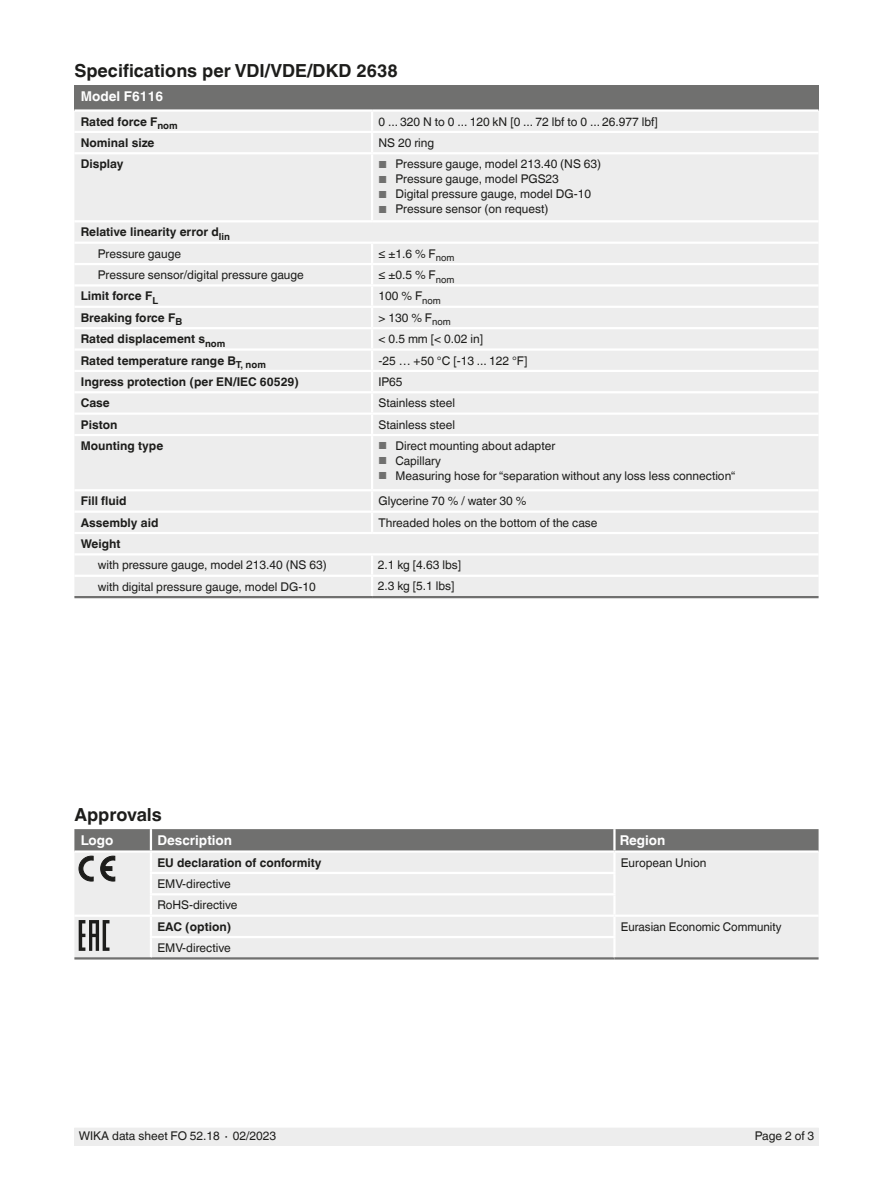
<style>
.page{position:relative;width:893px;height:1188px;background:#fff}
.page>*{position:absolute;margin:0;border:0;box-sizing:border-box;transform-origin:0 0}
.t1{font:700 18px "Helvetica World";color:#1d1d1b}
.t2{font:700 13.5px "Helvetica World";color:#fff}
.t3{font:12px/21.3px "Helvetica World";color:#1d1d1b}
.t4{font:700 12px/21.3px "Helvetica World";color:#1d1d1b}
.s1{font-size:10.2px;color:#70706f}
.s2{font-weight:400}
</style>
<div class="page">
<div style="left:74px;top:1128px;width:745px;height:17px;background:#ededed"></div>
<div style="left:74px;top:893px;width:745px;height:64px;background:#ededed"></div>
<hr style="left:151px;top:957px;width:463px;height:3px;background:#70706f">
<hr style="left:150px;top:893px;width:466px;height:2px;background:#fff">
<hr style="left:150px;top:895px;width:2px;height:20px;background:#fff">
<hr style="left:151px;top:915px;width:463px;height:2px;background:#fff">
<hr style="left:613px;top:895px;width:3px;height:20px;background:#fff">
<hr style="left:150px;top:936px;width:466px;height:2px;background:#fff">
<hr style="left:74px;top:915px;width:77px;height:2px;background:#fff">
<svg style="left:150px;top:917px;width:2px;height:40px"></svg>
<hr style="left:74px;top:957px;width:77px;height:3px;background:#70706f">
<hr style="left:614px;top:915px;width:205px;height:2px;background:#fff">
<hr style="left:613px;top:917px;width:3px;height:19px;background:#fff">
<hr style="left:613px;top:938px;width:3px;height:19px;background:#fff">
<hr style="left:614px;top:957px;width:205px;height:3px;background:#70706f">
<svg style="left:74px;top:829px;width:745px;height:64px;background:#c3c3c2"></svg>
<svg style="left:79px;top:920px;width:30px;height:31px"></svg>
<div style="left:74px;top:85px;width:745px;height:26px;background:#70706f"></div>
<div style="left:74px;top:112px;width:745px;height:484px;background:#ededed"></div>
<hr style="left:372px;top:596px;width:447px;height:2px;background:#70706f">
<hr style="left:74px;top:596px;width:298px;height:2px;background:#70706f">
<hr style="left:74px;top:109px;width:298px;height:3px;background:#fff">
<hr style="left:372px;top:109px;width:447px;height:3px;background:#fff">
<hr style="left:74px;top:131px;width:298px;height:2px;background:#fff">
<hr style="left:372px;top:131px;width:447px;height:2px;background:#fff">
<svg style="left:371px;top:112px;width:2px;height:40px"></svg>
<hr style="left:74px;top:152px;width:298px;height:2px;background:#fff">
<hr style="left:372px;top:152px;width:447px;height:2px;background:#fff">
<hr style="left:371px;top:154px;width:2px;height:66px;background:#fff">
<hr style="left:74px;top:220px;width:298px;height:2px;background:#fff">
<hr style="left:372px;top:220px;width:447px;height:2px;background:#fff">
<hr style="left:74px;top:242px;width:298px;height:2px;background:#fff">
<hr style="left:372px;top:242px;width:447px;height:2px;background:#fff">
<hr style="left:74px;top:263px;width:298px;height:2px;background:#fff">
<hr style="left:372px;top:263px;width:447px;height:2px;background:#fff">
<hr style="left:74px;top:284px;width:298px;height:3px;background:#fff">
<hr style="left:372px;top:284px;width:447px;height:3px;background:#fff">
<hr style="left:74px;top:306px;width:298px;height:2px;background:#fff">
<hr style="left:372px;top:306px;width:447px;height:2px;background:#fff">
<hr style="left:74px;top:327px;width:298px;height:2px;background:#fff">
<hr style="left:372px;top:327px;width:447px;height:2px;background:#fff">
<hr style="left:74px;top:348px;width:298px;height:3px;background:#fff">
<hr style="left:372px;top:348px;width:447px;height:3px;background:#fff">
<hr style="left:74px;top:370px;width:298px;height:2px;background:#fff">
<hr style="left:372px;top:370px;width:447px;height:2px;background:#fff">
<svg style="left:371px;top:244px;width:2px;height:147px"></svg>
<hr style="left:74px;top:391px;width:298px;height:2px;background:#fff">
<hr style="left:372px;top:391px;width:447px;height:2px;background:#fff">
<hr style="left:371px;top:393px;width:2px;height:20px;background:#fff">
<hr style="left:74px;top:413px;width:298px;height:2px;background:#fff">
<hr style="left:372px;top:413px;width:447px;height:2px;background:#fff">
<svg style="left:371px;top:415px;width:2px;height:19px"></svg>
<hr style="left:74px;top:434px;width:298px;height:2px;background:#fff">
<hr style="left:372px;top:434px;width:447px;height:2px;background:#fff">
<hr style="left:371px;top:436px;width:2px;height:53px;background:#fff">
<hr style="left:74px;top:489px;width:298px;height:2px;background:#fff">
<hr style="left:372px;top:489px;width:447px;height:2px;background:#fff">
<hr style="left:371px;top:491px;width:2px;height:20px;background:#fff">
<hr style="left:74px;top:511px;width:298px;height:2px;background:#fff">
<hr style="left:372px;top:511px;width:447px;height:2px;background:#fff">
<svg style="left:371px;top:513px;width:2px;height:19px"></svg>
<hr style="left:74px;top:532px;width:298px;height:2px;background:#fff">
<hr style="left:372px;top:532px;width:447px;height:2px;background:#fff">
<hr style="left:74px;top:553px;width:298px;height:3px;background:#fff">
<hr style="left:372px;top:553px;width:447px;height:3px;background:#fff">
<hr style="left:74px;top:575px;width:298px;height:2px;background:#fff">
<hr style="left:372px;top:575px;width:447px;height:2px;background:#fff">
<svg style="left:371px;top:556px;width:2px;height:40px"></svg>
<h1 class="t1" style="left:74px;top:60px;width:325px">Specifications per VDI/VDE/DKD 2638</h1>
<p class="t2" style="left:81px;top:89px;width:84px">Model F6116</p>
<p class="t4" style="left:81px;top:111px;width:98px">Rated force F<sub>nom</sub></p>
<p class="t3" style="left:378px;top:111px;width:281px">0 ... 320 N to 0 ... 120 kN [0 ... 72 lbf to 0 ... 26.977 lbf]</p>
<p class="t4" style="left:81px;top:132px;width:75px">Nominal size</p>
<p class="t3" style="left:378px;top:132px;width:57px">NS 20 ring</p>
<p class="t4" style="left:81px;top:153px;width:44px">Display</p>
<p class="t3" style="left:378px;top:153px;width:224px"><span class="s1">■</span> Pressure gauge, model 213.40 (NS 63)</p>
<p class="t3" style="left:378px;top:168px;width:182px"><span class="s1">■</span> Pressure gauge, model PGS23</p>
<p class="t3" style="left:378px;top:183px;width:214px"><span class="s1">■</span> Digital pressure gauge, model DG-10</p>
<p class="t3" style="left:378px;top:198px;width:171px"><span class="s1">■</span> Pressure sensor (on request)</p>
<p class="t4" style="left:98px;top:222px;width:134px;text-indent:-17px">Relative linearity error d<sub>lin<br></sub><span class="s2">Pressure gauge</span></p>
<p class="t3" style="left:378px;top:243px;width:78px">≤ ±1.6 % F<sub>nom</sub></p>
<p class="t3" style="left:98px;top:264px;width:208px">Pressure sensor/digital pressure gauge</p>
<p class="t3" style="left:378px;top:264px;width:78px">≤ ±0.5 % F<sub>nom</sub></p>
<p class="t4" style="left:81px;top:286px;width:79px">Limit force F<sub>L</sub></p>
<p class="t3" style="left:378px;top:286px;width:64px">100 % F<sub>nom</sub></p>
<p class="t4" style="left:81px;top:307px;width:103px">Breaking force F<sub>B</sub></p>
<p class="t3" style="left:378px;top:307px;width:74px">&gt; 130 % F<sub>nom</sub></p>
<p class="t4" style="left:81px;top:328px;width:146px">Rated displacement s<sub>nom</sub></p>
<p class="t3" style="left:378px;top:328px;width:106px">&lt; 0.5 mm [&lt; 0.02 in]</p>
<p class="t4" style="left:81px;top:350px;width:187px">Rated temperature range B<sub>T,</sub> <sub>nom</sub></p>
<p class="t3" style="left:378px;top:350px;width:150px">-25 … +50 °C [-13 ... 122 °F]</p>
<p class="t4" style="left:81px;top:371px;width:220px">Ingress protection (per EN/IEC 60529)</p>
<p class="t3" style="left:378px;top:371px;width:26px">IP65</p>
<p class="t4" style="left:81px;top:392px;width:30px">Case</p>
<p class="t3" style="left:378px;top:392px;width:78px">Stainless steel</p>
<p class="t4" style="left:81px;top:414px;width:38px">Piston</p>
<p class="t3" style="left:378px;top:414px;width:78px">Stainless steel</p>
<p class="t4" style="left:81px;top:435px;width:84px">Mounting type</p>
<p class="t3" style="left:378px;top:435px;width:178px"><span class="s1">■</span> Direct mounting about adapter</p>
<p class="t3" style="left:378px;top:450px;width:64px"><span class="s1">■</span> Capillary</p>
<p class="t3" style="left:378px;top:465px;width:358px"><span class="s1">■</span> Measuring hose for “separation without any loss less connection“</p>
<p class="t4" style="left:81px;top:490px;width:47px">Fill fluid</p>
<p class="t3" style="left:378px;top:490px;width:150px">Glycerine 70 % / water 30 %</p>
<p class="t4" style="left:81px;top:512px;width:79px">Assembly aid</p>
<p class="t3" style="left:378px;top:512px;width:221px">Threaded holes on the bottom of the case</p>
<p class="t4" style="left:81px;top:533px;width:41px">Weight</p>
<p class="t3" style="left:98px;top:555px;width:231px">with pressure gauge, model 213.40 (NS 63)</p>
<p class="t3" style="left:378px;top:554px;width:85px">2.1 kg [4.63 lbs]</p>
<p class="t3" style="left:98px;top:576px;width:219px">with digital pressure gauge, model DG-10</p>
<p class="t3" style="left:378px;top:575px;width:78px">2.3 kg [5.1 lbs]</p>
<h1 class="t1" style="left:74px;top:804px;width:89px">Approvals</h1>
<p class="t2" style="left:81px;top:833px;width:34px">Logo</p>
<p class="t2" style="left:157px;top:833px;width:76px">Description</p>
<p class="t2" style="left:620px;top:833px;width:47px">Region</p>
<p class="t4" style="left:157px;top:852px;width:166px">EU declaration of conformity</p>
<p class="t3" style="left:621px;top:852px;width:87px">European Union</p>
<p class="t3" style="left:157px;top:873px;width:82px">EMV-directive<br>RoHS-directive</p>
<p class="t4" style="left:157px;top:916px;width:75px">EAC (option)</p>
<p class="t3" style="left:621px;top:916px;width:162px">Eurasian Economic Community</p>
<p class="t3" style="left:157px;top:937px;width:75px">EMV-directive</p>
<p class="t3" style="left:79px;top:1126px;width:199px">WIKA data sheet FO 52.18 ∙ 02/2023</p>
<p class="t3" style="left:755px;top:1126px;width:61px">Page 2 of 3</p>
</div>
